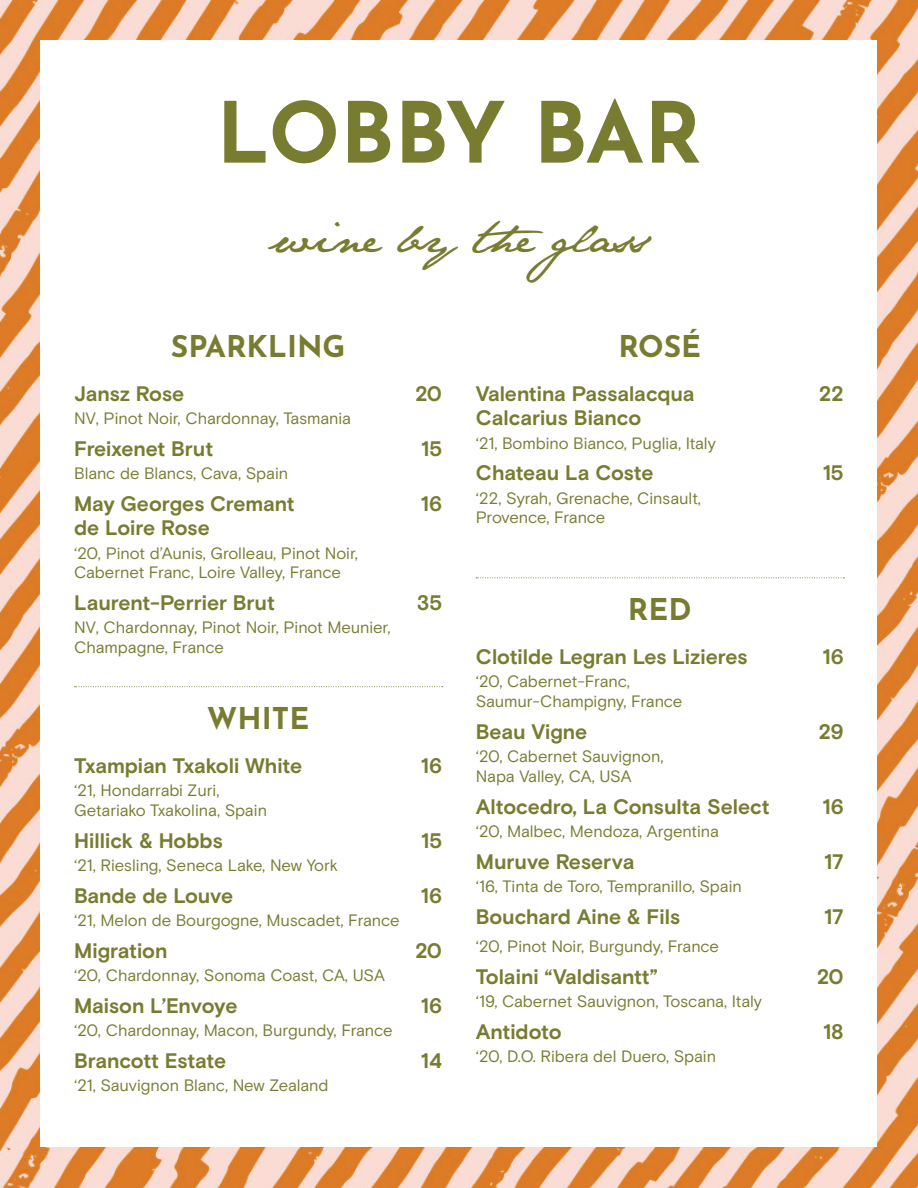
<style>
.page{position:relative;width:918px;height:1188px;background:#fff}
.page>*{position:absolute;margin:0;border:0;box-sizing:border-box;transform-origin:0 0}
.t1{font:700 84px "Josefin Sans";letter-spacing:-.01em;color:#787c31}
.t2{font:45px "Jane Austen";color:#787c31}
.t3{font:700 30px "Josefin Sans";color:#787c31}
.Paragraph_Style_2{font:700 21px "Basis Grotesque Pro";letter-spacing:-.005em;color:#787c31}
.Paragraph_Style_3{font:700 21px "Basis Grotesque Pro";letter-spacing:-.005em;color:#787c31}
.Paragraph_Style_1{font:16.5px/19.8px "Basis Grotesque Pro";letter-spacing:-.01em;color:#787c31}
</style>
<div class="page">
<img style="left:0;top:0;width:918px;height:1188px">
<div style="left:40px;top:40px;width:838px;height:1108px;background:#fff"></div>
<svg style="left:75px;top:686px;width:368px;height:1px"></svg>
<svg style="left:476px;top:577px;width:368px;height:1px"></svg>
<p class="t1" style="left:216px;top:58px;width:487px">LOBBY BAR</p>
<p class="t2" style="left:271px;top:210px;width:379px">wine by the glass</p>
<p class="t3" style="left:171px;top:320px;width:176px">SPARKLING</p>
<p class="Paragraph_Style_2" style="left:74px;top:381px;width:112px">Jansz Rose</p>
<p class="Paragraph_Style_2" style="left:415px;top:381px;width:28px">20</p>
<p class="Paragraph_Style_1" style="left:74px;top:409px;width:278px">NV, Pinot Noir, Chardonnay, Tasmania</p>
<p class="Paragraph_Style_2" style="left:74px;top:436px;width:140px">Freixenet Brut</p>
<p class="Paragraph_Style_2" style="left:421px;top:436px;width:23px">15</p>
<p class="Paragraph_Style_1" style="left:74px;top:464px;width:215px">Blanc de Blancs, Cava, Spain</p>
<p class="Paragraph_Style_2" style="left:74px;top:491px;width:222px">May Georges Cremant</p>
<p class="Paragraph_Style_2" style="left:421px;top:491px;width:23px">16</p>
<p class="Paragraph_Style_3" style="left:74px;top:516px;width:137px">de Loire Rose</p>
<p class="Paragraph_Style_1" style="left:74px;top:543px;width:285px">‘20, Pinot d’Aunis, Grolleau, Pinot Noir,<br>Cabernet Franc, Loire Valley, France</p>
<p class="Paragraph_Style_2" style="left:74px;top:591px;width:202px">Laurent-Perrier Brut</p>
<p class="Paragraph_Style_2" style="left:417px;top:591px;width:27px">35</p>
<p class="Paragraph_Style_1" style="left:74px;top:618px;width:318px">NV, Chardonnay, Pinot Noir, Pinot Meunier,<br>Champagne, France</p>
<p class="t3" style="left:207px;top:692px;width:104px">WHITE</p>
<p class="Paragraph_Style_2" style="left:74px;top:754px;width:229px">Txampian Txakoli White</p>
<p class="Paragraph_Style_2" style="left:421px;top:754px;width:23px">16</p>
<p class="Paragraph_Style_1" style="left:74px;top:781px;width:194px">‘21, Hondarrabi Zuri,<br>Getariako Txakolina, Spain</p>
<p class="Paragraph_Style_2" style="left:74px;top:828px;width:150px">Hillick &amp; Hobbs</p>
<p class="Paragraph_Style_2" style="left:421px;top:828px;width:23px">15</p>
<p class="Paragraph_Style_1" style="left:74px;top:856px;width:265px">‘21, Riesling, Seneca Lake, New York</p>
<p class="Paragraph_Style_2" style="left:74px;top:883px;width:160px">Bande de Louve</p>
<p class="Paragraph_Style_2" style="left:421px;top:883px;width:23px">16</p>
<p class="Paragraph_Style_1" style="left:74px;top:911px;width:327px">‘21, Melon de Bourgogne, Muscadet, France</p>
<p class="Paragraph_Style_2" style="left:74px;top:938px;width:95px">Migration</p>
<p class="Paragraph_Style_2" style="left:415px;top:938px;width:28px">20</p>
<p class="Paragraph_Style_1" style="left:74px;top:966px;width:312px">‘20, Chardonnay, Sonoma Coast, CA, USA</p>
<p class="Paragraph_Style_2" style="left:74px;top:993px;width:165px">Maison L’Envoye</p>
<p class="Paragraph_Style_2" style="left:421px;top:993px;width:23px">16</p>
<p class="Paragraph_Style_1" style="left:74px;top:1021px;width:320px">‘20, Chardonnay, Macon, Burgundy, France</p>
<p class="Paragraph_Style_2" style="left:74px;top:1048px;width:153px">Brancott Estate</p>
<p class="Paragraph_Style_2" style="left:421px;top:1048px;width:23px">14</p>
<p class="Paragraph_Style_1" style="left:74px;top:1076px;width:256px">‘21, Sauvignon Blanc, New Zealand</p>
<p class="t3" style="left:618px;top:320px;width:84px">ROSÉ</p>
<p class="Paragraph_Style_2" style="left:476px;top:381px;width:220px">Valentina Passalacqua</p>
<p class="Paragraph_Style_2" style="left:819px;top:381px;width:26px">22</p>
<p class="Paragraph_Style_3" style="left:476px;top:406px;width:167px">Calcarius Bianco</p>
<p class="Paragraph_Style_1" style="left:476px;top:433px;width:242px">‘21, Bombino Bianco, Puglia, Italy</p>
<p class="Paragraph_Style_2" style="left:476px;top:461px;width:179px">Chateau La Coste</p>
<p class="Paragraph_Style_2" style="left:823px;top:461px;width:23px">15</p>
<p class="Paragraph_Style_1" style="left:476px;top:488px;width:227px">‘22, Syrah, Grenache, Cinsault,<br>Provence, France</p>
<p class="t3" style="left:628px;top:583px;width:65px">RED</p>
<p class="Paragraph_Style_2" style="left:476px;top:645px;width:273px">Clotilde Legran Les Lizieres</p>
<p class="Paragraph_Style_2" style="left:823px;top:645px;width:23px">16</p>
<p class="Paragraph_Style_1" style="left:476px;top:672px;width:208px">‘20, Cabernet-Franc,<br>Saumur-Champigny, France</p>
<p class="Paragraph_Style_2" style="left:476px;top:720px;width:113px">Beau Vigne</p>
<p class="Paragraph_Style_2" style="left:819px;top:720px;width:26px">29</p>
<p class="Paragraph_Style_1" style="left:476px;top:747px;width:189px">‘20, Cabernet Sauvignon,<br>Napa Valley, CA, USA</p>
<p class="Paragraph_Style_2" style="left:476px;top:794px;width:295px">Altocedro, La Consulta Select</p>
<p class="Paragraph_Style_2" style="left:823px;top:794px;width:23px">16</p>
<p class="Paragraph_Style_1" style="left:476px;top:822px;width:245px">‘20, Malbec, Mendoza, Argentina</p>
<p class="Paragraph_Style_2" style="left:476px;top:849px;width:160px">Muruve Reserva</p>
<p class="Paragraph_Style_2" style="left:824px;top:849px;width:21px">17</p>
<p class="Paragraph_Style_1" style="left:476px;top:877px;width:268px">‘16, Tinta de Toro, Tempranillo, Spain</p>
<p class="Paragraph_Style_2" style="left:476px;top:904px;width:206px">Bouchard Aine &amp; Fils</p>
<p class="Paragraph_Style_2" style="left:824px;top:904px;width:21px">17</p>
<p class="Paragraph_Style_1" style="left:476px;top:937px;width:245px">‘20, Pinot Noir, Burgundy, France</p>
<p class="Paragraph_Style_2" style="left:476px;top:965px;width:183px">Tolaini “Valdisantt”</p>
<p class="Paragraph_Style_2" style="left:817px;top:965px;width:28px">20</p>
<p class="Paragraph_Style_1" style="left:476px;top:992px;width:288px">‘19, Cabernet Sauvignon, Toscana, Italy</p>
<p class="Paragraph_Style_2" style="left:476px;top:1020px;width:87px">Antidoto</p>
<p class="Paragraph_Style_2" style="left:823px;top:1020px;width:22px">18</p>
<p class="Paragraph_Style_1" style="left:476px;top:1047px;width:242px">‘20, D.O. Ribera del Duero, Spain</p>
</div>
